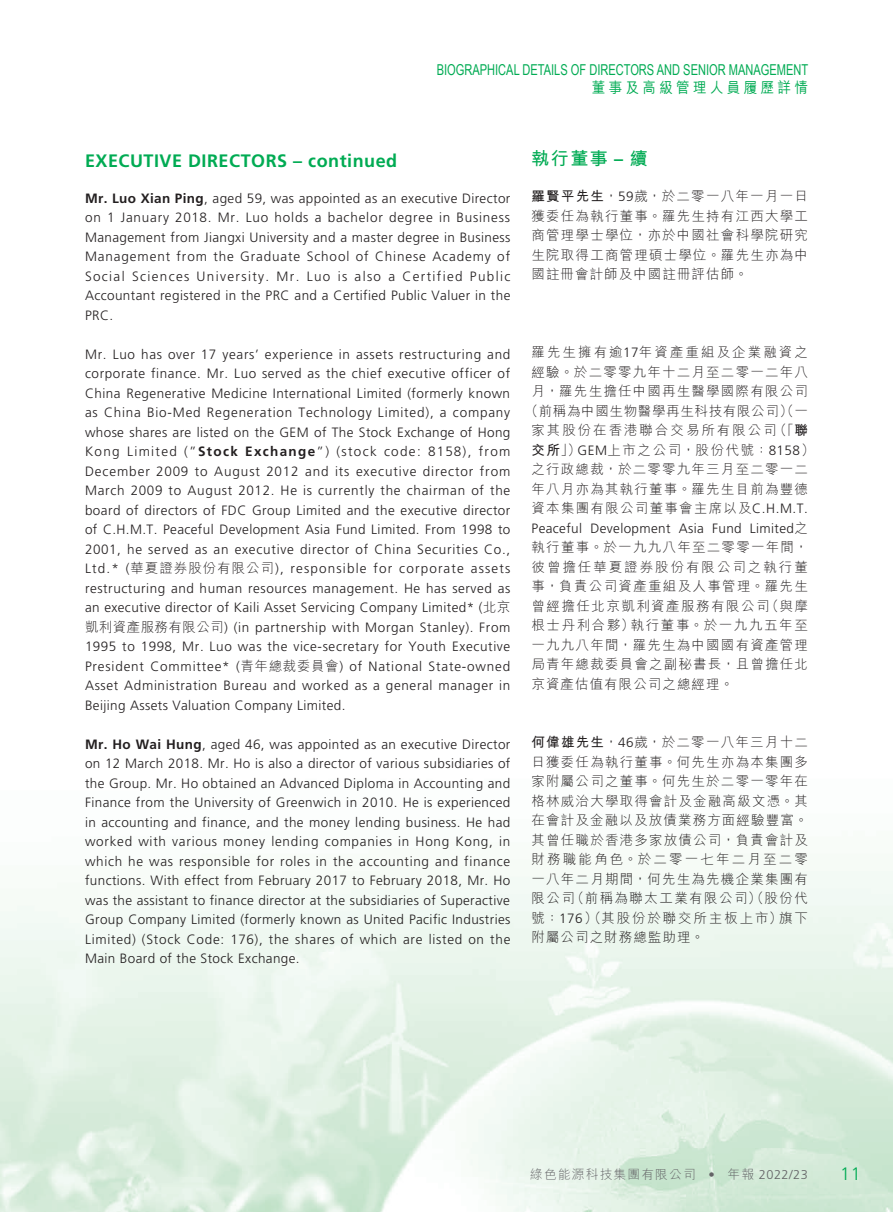
<style>
.page{position:relative;width:893px;height:1212px;background:#fff}
.page>*{position:absolute;margin:0;border:0;box-sizing:border-box;transform-origin:0 0}
.t1{font:700 18px "Frutiger LT Std";letter-spacing:.03em;color:#00ab53}
.t2{font:700 18px "M Hei HK";color:#00ab53}
.t3{font:300 18px "Frutiger LT Std";color:#00ab53}
.t4{font:15px "Arial Narrow";color:#00ab53;scale:.9 1}
.t5{font:500 15px "M Hei HK";letter-spacing:.25em;color:#00ab53;scale:.9 1}
.t6{font:300 13.5px/19.5px "Frutiger LT Std";letter-spacing:.03em;color:#231f20;text-align:justify}
.t7{font:300 13.5px/19.5px "M Hei HK";letter-spacing:.09em;color:#231f20;text-align:justify}
.t8{font:300 12.75px "M Hei HK";letter-spacing:.09em;color:#636366}
.s1{font-weight:700}
.s2{font-family:"M Hei HK"}
.s3{font-family:"Frutiger LT Std"}
</style>
<div class="page">
<p class="t4" style="left:437px;top:58px;width:414px">BIOGRAPHICAL DETAILS OF DIRECTORS AND SENIOR MANAGEMENT</p>
<p class="t5" style="left:592px;top:77px;width:241px">董事及高級管理人員履歷詳情</p>
<h1 class="t1" style="left:85px;top:150px;width:314px">EXECUTIVE DIRECTORS – continued</h1>
<p class="t6" style="left:85px;top:189px;width:427px"><span class="s1">Mr. Luo Xian Ping</span>, aged 59, was appointed as an executive Director on 1 January 2018. Mr. Luo holds a bachelor degree in Business Management from Jiangxi University and a master degree in Business Management from the Graduate School of Chinese Academy of Social Sciences University. Mr. Luo is also a Certified Public Accountant registered in the PRC and a Certified Public Valuer in the PRC.</p>
<p class="t6" style="left:85px;top:345px;width:427px">Mr. Luo has over 17 years’ experience in assets restructuring and corporate finance. Mr. Luo served as the chief executive officer of China Regenerative Medicine International Limited (formerly known as China Bio-Med Regeneration Technology Limited), a company whose shares are listed on the GEM of The Stock Exchange of Hong Kong Limited (”<span class="s1">Stock Exchange</span>”) (stock code: 8158), from December 2009 to August 2012 and its executive director from March 2009 to August 2012. He is currently the chairman of the board of directors of FDC Group Limited and the executive director of C.H.M.T. Peaceful Development Asia Fund Limited. From 1998 to 2001, he served as an executive director of China Securities Co., Ltd.* (<span class="s2">華夏證券股份有限公司</span>), responsible for corporate assets restructuring and human resources management. He has served as an executive director of Kaili Asset Servicing Company Limited* (<span class="s2">北京凱利資產服務有限公司</span>) (in partnership with Morgan Stanley). From 1995 to 1998, Mr. Luo was the vice-secretary for Youth Executive President Committee* (<span class="s2">青年總裁委員會</span>) of National State-owned Asset Administration Bureau and worked as a general manager in Beijing Assets Valuation Company Limited.</p>
<p class="t6" style="left:85px;top:734px;width:427px"><span class="s1">Mr. Ho Wai Hung</span>, aged 46, was appointed as an executive Director on 12 March 2018. Mr. Ho is also a director of various subsidiaries of the Group. Mr. Ho obtained an Advanced Diploma in Accounting and Finance from the University of Greenwich in 2010. He is experienced in accounting and finance, and the money lending business. He had worked with various money lending companies in Hong Kong, in which he was responsible for roles in the accounting and finance functions. With effect from February 2017 to February 2018, Mr. Ho was the assistant to finance director at the subsidiaries of Superactive Group Company Limited (formerly known as United Pacific Industries Limited) (Stock Code: 176), the shares of which are listed on the Main Board of the Stock Exchange.</p>
<h1 class="t2" style="left:531px;top:145px;width:118px">執行董事 <span class="s3">–</span> 續</h1>
<p class="t7" style="left:531px;top:186px;width:278px"><span class="s1">羅賢平先生</span>，<span class="s3">59</span>歲，於二零一八年一月一日獲委任為執行董事。羅先生持有江西大學工商管理學士學位，亦於中國社會科學院研究生院取得工商管理碩士學位。羅先生亦為中國註冊會計師及中國註冊評估師。</p>
<p class="t7" style="left:525px;top:342px;width:291px;text-align:center">羅先生擁有逾<span class="s3">17</span>年資產重組及企業融資之經驗。於二零零九年十二月至二零一二年八月，羅先生擔任中國再生醫學國際有限公司（前稱為中國生物醫學再生科技有限公司）（一家其股份在香港聯合交易所有限公司（「<span class="s1">聯交所</span>」）<span class="s3">GEM</span>上市之公司，股份代號：<span class="s3">8158</span>）之行政總裁，於二零零九年三月至二零一二年八月亦為其執行董事。羅先生目前為豐德資本集團有限公司董事會主席以及<span class="s3">C.H.M.T.</span></p>
<p class="t6" style="left:531px;top:519px;width:278px">Peaceful Development Asia Fund Limited<span class="s2">之</span></p>
<p class="t7" style="left:531px;top:537px;width:278px">執行董事。於一九九八年至二零零一年間，彼曾擔任華夏證券股份有限公司之執行董事，負責公司資產重組及人事管理。羅先生曾經擔任北京凱利資產服務有限公司（與摩根士丹利合夥）執行董事。於一九九五年至一九九八年間，羅先生為中國國有資產管理局青年總裁委員會之副秘書長，且曾擔任北京資產估值有限公司之總經理。</p>
<p class="t7" style="left:531px;top:732px;width:278px"><span class="s1">何偉雄先生</span>，<span class="s3">46</span>歲，於二零一八年三月十二日獲委任為執行董事。何先生亦為本集團多家附屬公司之董事。何先生於二零一零年在格林威治大學取得會計及金融高級文憑。其在會計及金融以及放債業務方面經驗豐富。其曾任職於香港多家放債公司，負責會計及財務職能角色。於二零一七年二月至二零一八年二月期間，何先生為先機企業集團有限公司（前稱為聯太工業有限公司）（股份代號：<span class="s3">176</span>）（其股份於聯交所主板上市）旗下附屬公司之財務總監助理。</p>
<p class="t8" style="left:530px;top:1165px;width:279px">綠色能源科技集團有限公司 <span class="s3">•</span> 年報 <span class="s3">2022/23</span></p>
<h1 class="t3" style="left:840px;top:1164px;width:22px">11</h1>
</div>
